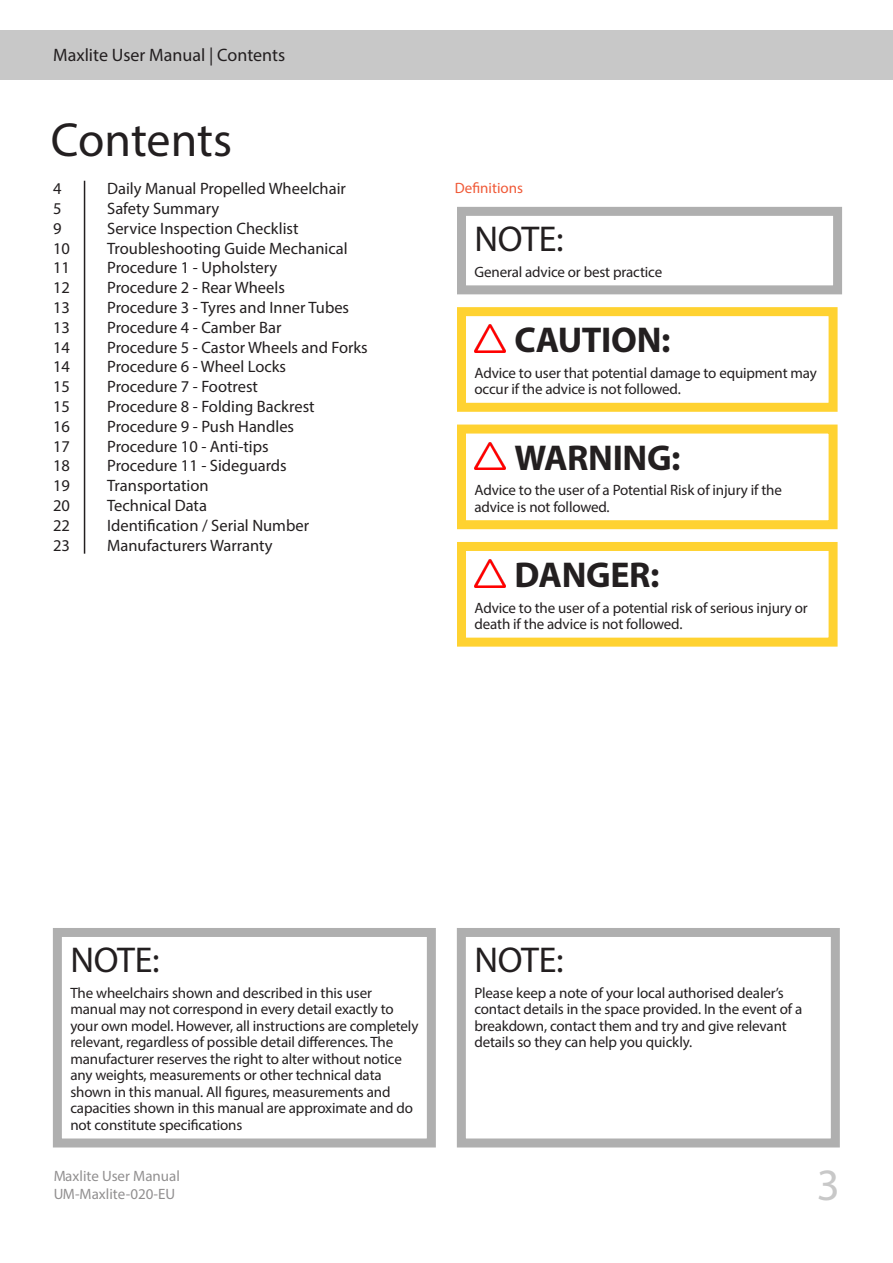
<style>
.page{position:relative;width:893px;height:1263px;background:#fff}
.page>*{position:absolute;margin:0;border:0;box-sizing:border-box;transform-origin:0 0}
.Heading_1{font:48px "Myriad Pro";letter-spacing:-.005em;color:#231f20}
.t1{font:45px "Myriad Pro";color:#c8c8c8}
.Box_Heading{font:700 36px "Myriad Pro";letter-spacing:-.01em;color:#231f20}
.Box_Heading-2{font:36px "Myriad Pro";letter-spacing:-.01em;color:#231f20}
.t2{font:18px "Myriad Pro";color:#231f20}
.t3{font:16.5px "Myriad Pro";color:#231f20}
.Box_Text_10_11{font:15px/16.5px "Myriad Pro";letter-spacing:-.01em;color:#231f20}
.t4{font:15px "Myriad Pro";color:#f05937}
</style>
<div class="page">
<div style="left:0;top:31px;width:893px;height:49px;background:#c8c8c8"></div>
<hr style="left:84px;top:181px;width:1px;height:373px;background:#231f20">
<div style="left:53px;top:928px;width:383px;height:219px;border:9px solid #afafaf"></div>
<div style="left:457px;top:928px;width:383px;height:219px;border:9px solid #afafaf"></div>
<div style="left:457px;top:207px;width:385px;height:87px;border:9px solid #afafaf"></div>
<img style="left:474px;top:325px;width:32px;height:27px">
<div style="left:457px;top:307px;width:381px;height:105px;border:9px solid #ffd231"></div>
<img style="left:474px;top:442px;width:32px;height:28px">
<div style="left:457px;top:424px;width:381px;height:105px;border:9px solid #ffd231"></div>
<img style="left:474px;top:559px;width:32px;height:28px">
<div style="left:457px;top:542px;width:381px;height:105px;border:9px solid #ffd231"></div>
<p class="t2" style="left:53px;top:44px;width:234px">Maxlite User Manual | Contents</p>
<p class="Heading_1" style="left:51px;top:111px;width:183px">Contents</p>
<p class="t3" style="left:53px;top:178px;width:10px">4</p>
<p class="t3" style="left:107px;top:178px;width:240px">Daily Manual Propelled Wheelchair</p>
<p class="t4" style="left:455px;top:179px;width:70px">Definitions</p>
<p class="t3" style="left:53px;top:198px;width:10px">5</p>
<p class="t3" style="left:107px;top:198px;width:114px">Safety Summary</p>
<p class="t3" style="left:53px;top:218px;width:10px">9</p>
<p class="t3" style="left:107px;top:218px;width:193px">Service Inspection Checklist</p>
<p class="t3" style="left:53px;top:238px;width:18px">10</p>
<p class="t3" style="left:107px;top:238px;width:242px">Troubleshooting Guide Mechanical</p>
<p class="t3" style="left:53px;top:258px;width:18px">11</p>
<p class="t3" style="left:107px;top:258px;width:172px">Procedure 1 - Upholstery</p>
<p class="t3" style="left:53px;top:277px;width:18px">12</p>
<p class="t3" style="left:107px;top:277px;width:179px">Procedure 2 - Rear Wheels</p>
<p class="t3" style="left:53px;top:297px;width:18px">13</p>
<p class="t3" style="left:107px;top:297px;width:244px">Procedure 3 - Tyres and Inner Tubes</p>
<p class="t3" style="left:53px;top:317px;width:18px">13</p>
<p class="t3" style="left:107px;top:317px;width:176px">Procedure 4 - Camber Bar</p>
<p class="t3" style="left:53px;top:337px;width:18px">14</p>
<p class="t3" style="left:107px;top:337px;width:262px">Procedure 5 - Castor Wheels and Forks</p>
<p class="t3" style="left:53px;top:357px;width:18px">14</p>
<p class="t3" style="left:107px;top:357px;width:180px">Procedure 6 - Wheel Locks</p>
<p class="t3" style="left:53px;top:376px;width:18px">15</p>
<p class="t3" style="left:107px;top:376px;width:152px">Procedure 7 - Footrest</p>
<p class="t3" style="left:53px;top:396px;width:18px">15</p>
<p class="t3" style="left:107px;top:396px;width:209px">Procedure 8 - Folding Backrest</p>
<p class="t3" style="left:53px;top:416px;width:18px">16</p>
<p class="t3" style="left:107px;top:416px;width:188px">Procedure 9 - Push Handles</p>
<p class="t3" style="left:53px;top:436px;width:18px">17</p>
<p class="t3" style="left:107px;top:436px;width:163px">Procedure 10 - Anti-tips</p>
<p class="t3" style="left:53px;top:456px;width:18px">18</p>
<p class="t3" style="left:107px;top:456px;width:181px">Procedure 11 - Sideguards</p>
<p class="t3" style="left:53px;top:475px;width:18px">19</p>
<p class="t3" style="left:107px;top:475px;width:103px">Transportation</p>
<p class="t3" style="left:53px;top:495px;width:18px">20</p>
<p class="t3" style="left:107px;top:495px;width:101px">Technical Data</p>
<p class="t3" style="left:53px;top:515px;width:18px">22</p>
<p class="t3" style="left:107px;top:515px;width:203px">Identification / Serial Number</p>
<p class="t3" style="left:53px;top:535px;width:18px">23</p>
<p class="t3" style="left:107px;top:535px;width:167px">Manufacturers Warranty</p>
<p class="Box_Heading-2" style="left:474px;top:217px;width:91px">NOTE:</p>
<p class="Box_Text_10_11" style="left:474px;top:263px;width:189px">General advice or best practice</p>
<p class="Box_Heading" style="left:514px;top:317px;width:158px">CAUTION:</p>
<p class="Box_Text_10_11" style="left:474px;top:364px;width:344px">Advice to user that potential damage to equipment may occur if the advice is not followed.</p>
<p class="Box_Heading" style="left:514px;top:434px;width:168px">WARNING:</p>
<p class="Box_Text_10_11" style="left:474px;top:482px;width:309px">Advice to the user of a Potential Risk of injury if the advice is not followed.</p>
<p class="Box_Heading" style="left:514px;top:551px;width:147px">DANGER:</p>
<p class="Box_Text_10_11" style="left:474px;top:599px;width:335px">Advice to the user of a potential risk of serious injury or death if the advice is not followed.</p>
<p class="Box_Heading-2" style="left:70px;top:938px;width:91px">NOTE:</p>
<p class="Box_Text_10_11" style="left:70px;top:984px;width:349px">The wheelchairs shown and described in this user manual may not correspond in every detail exactly to your own model. However, all instructions are completely relevant, regardless of possible detail differences. The manufacturer reserves the right to alter without notice any weights, measurements or other technical data shown in this manual. All figures, measurements and capacities shown in this manual are approximate and do not constitute specifications</p>
<p class="Box_Heading-2" style="left:474px;top:938px;width:91px">NOTE:</p>
<p class="Box_Text_10_11" style="left:474px;top:984px;width:311px">Please keep a note of your local authorised dealer’s</p>
<p class="Box_Text_10_11" style="left:474px;top:1001px;width:329px">contact details in the space provided. In the event of a</p>
<p class="Box_Text_10_11" style="left:474px;top:1017px;width:314px">breakdown, contact them and try and give relevant details so they can help you quickly.</p>
<p class="Box_Text_10_11" style="left:53px;top:1167px;width:128px;line-height:18px">Maxlite User Manual<br>UM-Maxlite-020-EU</p>
<h2 class="t1" style="left:817px;top:1157px;width:25px">3</h2>
</div>
